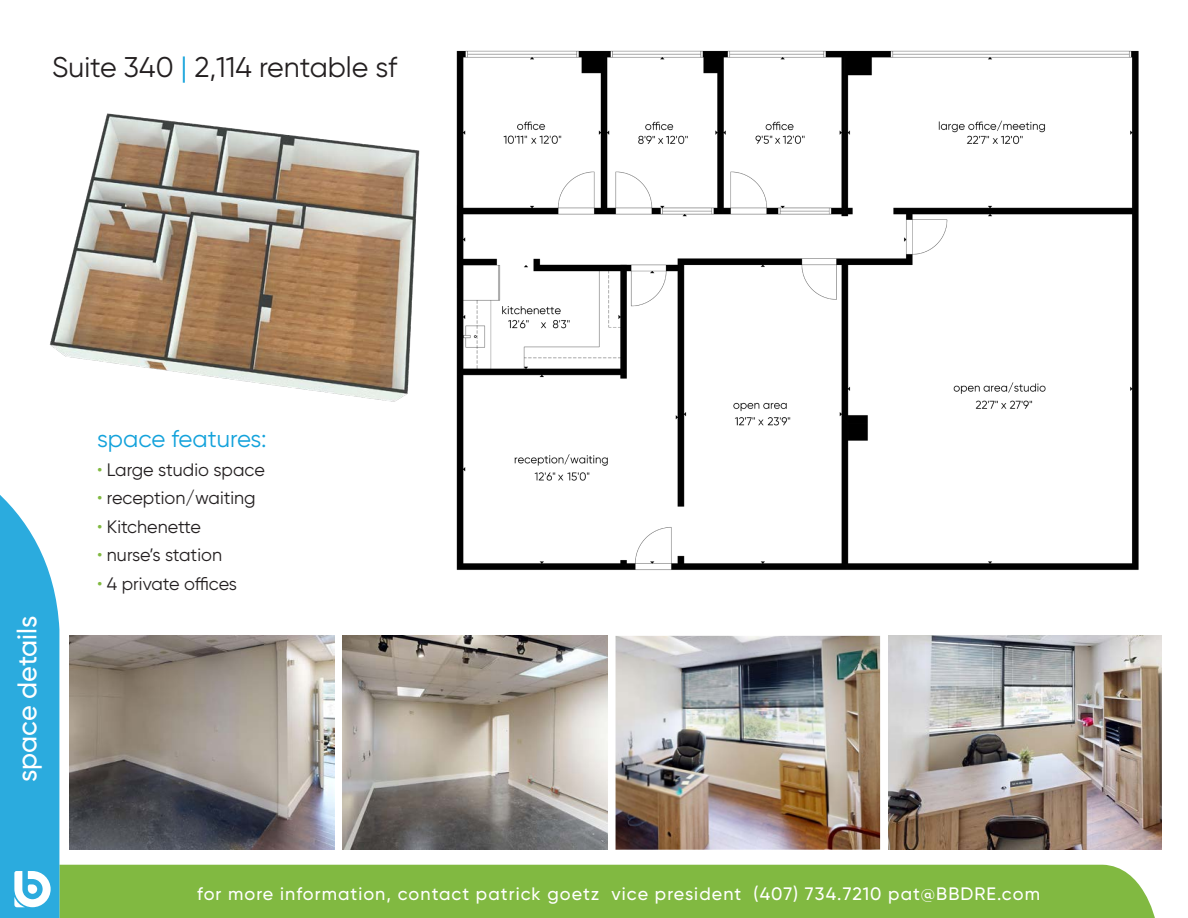
<style>
.page{position:relative;width:1188px;height:918px;background:#fff}
.page>*{position:absolute;margin:0;border:0;box-sizing:border-box;transform-origin:0 0}
.t1{font:28.5px "Gilroy";color:#231f20}
.t2{font:500 27px "Gilroy";color:#fff}
.t3{font:24px "Gilroy";color:#13a2db}
.t4{font:18px "Gilroy";color:#231f20}
.t5{font:500 18px "Gilroy";letter-spacing:.06em;color:#fff}
.s1{color:#13a2db}
.s2{color:#81b941}
</style>
<div class="page">
<div style="left:59px;top:865px;width:1096px;height:53px;background:#81b941"></div>
<svg style="left:0;top:495px;width:59px;height:423px;background:#47b6e2"></svg>
<img style="left:70px;top:636px;width:264px;height:214px">
<img style="left:343px;top:636px;width:264px;height:214px">
<img style="left:889px;top:636px;width:273px;height:214px">
<img style="left:616px;top:636px;width:264px;height:214px">
<img style="left:49px;top:113px;width:265px;height:278px">
<img style="left:314px;top:50px;width:825px;height:520px">
<p class="t1" style="left:52px;top:49px;width:347px">Suite 340 <span class="s1">|</span> 2,114 rentable sf</p>
<p class="t2" style="left:10px;top:782px;width:168px;rotate:-90deg">space details</p>
<p class="t3" style="left:97px;top:424px;width:171px">space features:</p>
<p class="t4" style="left:97px;top:459px;width:169px"><span class="s2">•</span> Large studio space</p>
<p class="t4" style="left:97px;top:487px;width:160px"><span class="s2">•</span> reception/waiting</p>
<p class="t4" style="left:97px;top:515px;width:105px"><span class="s2">•</span> Kitchenette</p>
<p class="t4" style="left:97px;top:544px;width:127px"><span class="s2">•</span> nurse’s station</p>
<p class="t4" style="left:97px;top:572px;width:142px"><span class="s2">•</span> 4 private offices</p>
<p class="t5" style="left:197px;top:883px;width:844px">for more information, contact patrick goetz vice president (407) 734.7210 pat@BBDRE.com</p>
</div>
